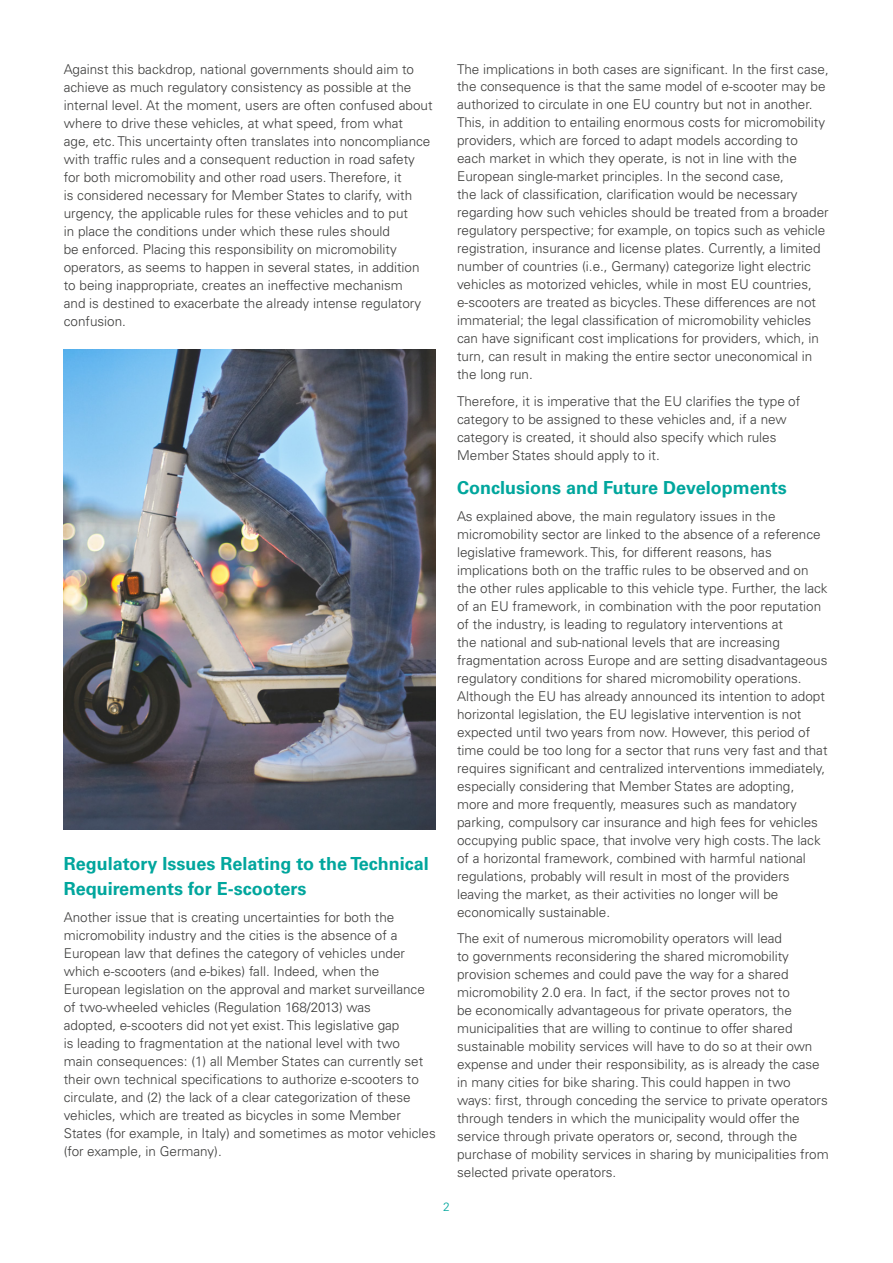
<style>
.page{position:relative;width:893px;height:1263px;background:#fff}
.page>*{position:absolute;margin:0;border:0;box-sizing:border-box;transform-origin:0 0}
.t1{font:700 18px/25.5px "Univers LTCYR 65";color:#00a69d}
.t2{font:300 13.5px/18px "Univers LTCYR 45";color:#3c3c3b}
.t3{font:300 12px "Univers LTCYR 45";color:#00a69d}
</style>
<div class="page">
<img style="left:64px;top:349px;width:372px;height:481px">
<p class="t2" style="left:64px;top:59px;width:370px">Against this backdrop, national governments should aim to achieve as much regulatory consistency as possible at the internal level. At the moment, users are often confused about where to drive these vehicles, at what speed, from what<br>age, etc. This uncertainty often translates into noncompliance with traffic rules and a consequent reduction in road safety for both micromobility and other road users. Therefore, it<br>is considered necessary for Member States to clarify, with urgency, the applicable rules for these vehicles and to put<br>in place the conditions under which these rules should<br>be enforced. Placing this responsibility on micromobility operators, as seems to happen in several states, in addition to being inappropriate, creates an ineffective mechanism<br>and is destined to exacerbate the already intense regulatory confusion.</p>
<h1 class="t1" style="left:64px;top:850px;width:367px">Regulatory Issues Relating to the Technical<br>Requirements for E-scooters</h1>
<p class="t2" style="left:64px;top:907px;width:374px">Another issue that is creating uncertainties for both the micromobility industry and the cities is the absence of a European law that defines the category of vehicles under which e-scooters (and e-bikes) fall. Indeed, when the European legislation on the approval and market surveillance of two-wheeled vehicles (Regulation 168/2013) was<br>adopted, e-scooters did not yet exist. This legislative gap<br>is leading to fragmentation at the national level with two<br>main consequences: (1) all Member States can currently set their own technical specifications to authorize e-scooters to circulate, and (2) the lack of a clear categorization of these vehicles, which are treated as bicycles in some Member States (for example, in Italy) and sometimes as motor vehicles (for example, in Germany).</p>
<p class="t2" style="left:457px;top:59px;width:373px">The implications in both cases are significant. In the first case, the consequence is that the same model of e-scooter may be authorized to circulate in one EU country but not in another.<br>This, in addition to entailing enormous costs for micromobility providers, which are forced to adapt models according to each market in which they operate, is not in line with the European single-market principles. In the second case,<br>the lack of classification, clarification would be necessary regarding how such vehicles should be treated from a broader regulatory perspective; for example, on topics such as vehicle registration, insurance and license plates. Currently, a limited number of countries (i.e., Germany) categorize light electric vehicles as motorized vehicles, while in most EU countries, e-scooters are treated as bicycles. These differences are not immaterial; the legal classification of micromobility vehicles can have significant cost implications for providers, which, in turn, can result in making the entire sector uneconomical in the long run.</p>
<p class="t2" style="left:457px;top:392px;width:345px">Therefore, it is imperative that the EU clarifies the type of category to be assigned to these vehicles and, if a new category is created, it should also specify which rules Member States should apply to it.</p>
<h1 class="t1" style="left:457px;top:474px;width:331px">Conclusions and Future Developments</h1>
<p class="t2" style="left:457px;top:506px;width:372px">As explained above, the main regulatory issues in the micromobility sector are linked to the absence of a reference legislative framework. This, for different reasons, has implications both on the traffic rules to be observed and on the other rules applicable to this vehicle type. Further, the lack of an EU framework, in combination with the poor reputation of the industry, is leading to regulatory interventions at<br>the national and sub-national levels that are increasing fragmentation across Europe and are setting disadvantageous regulatory conditions for shared micromobility operations.<br>Although the EU has already announced its intention to adopt horizontal legislation, the EU legislative intervention is not expected until two years from now. However, this period of time could be too long for a sector that runs very fast and that requires significant and centralized interventions immediately, especially considering that Member States are adopting, more and more frequently, measures such as mandatory parking, compulsory car insurance and high fees for vehicles occupying public space, that involve very high costs. The lack of a horizontal framework, combined with harmful national regulations, probably will result in most of the providers leaving the market, as their activities no longer will be economically sustainable.</p>
<p class="t2" style="left:457px;top:929px;width:373px">The exit of numerous micromobility operators will lead<br>to governments reconsidering the shared micromobility provision schemes and could pave the way for a shared micromobility 2.0 era. In fact, if the sector proves not to<br>be economically advantageous for private operators, the municipalities that are willing to continue to offer shared sustainable mobility services will have to do so at their own expense and under their responsibility, as is already the case in many cities for bike sharing. This could happen in two<br>ways: first, through conceding the service to private operators through tenders in which the municipality would offer the service through private operators or, second, through the purchase of mobility services in sharing by municipalities from selected private operators.</p>
<p class="t3" style="left:443px;top:1199px;width:8px">2</p>
</div>
